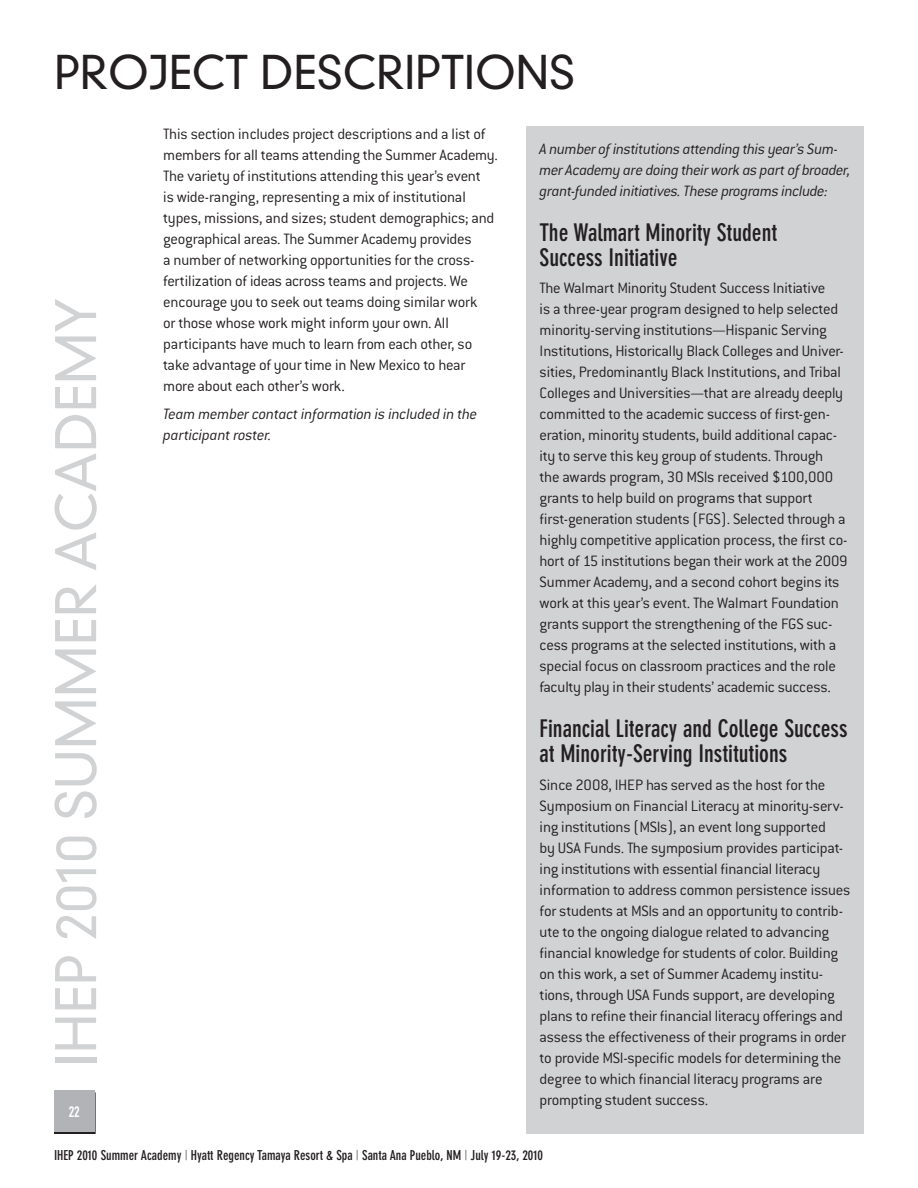
<style>
.page{position:relative;width:918px;height:1188px;background:#fff}
.page>*{position:absolute;margin:0;border:0;box-sizing:border-box;transform-origin:0 0}
.t1{font:300 54px "DIN Neuzeit Grotesk";color:#d1d2d4}
.t2{font:300 45px "DIN Neuzeit Grotesk";color:#231f20}
.t3{font:700 condensed 24px/25.5px "DIN Neuzeit Grotesk";color:#231f20}
.t4{font:300 16.5px/21px "Conduit ITC";letter-spacing:-.015em;color:#231f20}
.t5{font:italic 300 16.5px/21px "Conduit ITC";letter-spacing:-.02em;color:#231f20}
.t6{font:15px "DIN Engschrift";color:#fff}
.t7{font:700 condensed 13.5px "DIN Neuzeit Grotesk";color:#231f20}
.s1{color:#808285}
</style>
<div class="page">
<div style="left:54px;top:1092px;width:42px;height:42px;border:1px solid #231f20"></div>
<div style="left:54px;top:1090px;width:40px;height:42px;background:#b2b3b7"></div>
<div style="left:526px;top:126px;width:338px;height:1008px;background:#d1d2d4"></div>
<h2 class="t2" style="left:54px;top:46px;width:233px">PROJECT DES</h2>
<h2 class="t2" style="left:343px;top:46px;width:230px">CRIPTIONS</h2>
<h1 class="t1" style="left:44px;top:1066px;width:770px;rotate:-90deg">IHEP 2010 SUMMER ACADEMY</h1>
<p class="t6" style="left:69px;top:1103px;width:13px">22</p>
<p class="t4" style="left:163px;top:123px;width:336px">This section includes project descriptions and a list of members for all teams attending the Summer Academy.<br>The variety of institutions attending this year’s event<br>is wide-ranging, representing a mix of institutional types, missions, and sizes; student demographics; and geographical areas. The Summer Academy provides<br>a number of networking opportunities for the cross&shy;fertilization of ideas across teams and projects. We encourage you to seek out teams doing similar work<br>or those whose work might inform your own. All participants have much to learn from each other, so take advantage of your time in New Mexico to hear more about each other’s work.</p>
<p class="t5" style="left:163px;top:404px;width:316px">Team member contact information is included in the participant roster.</p>
<p class="t5" style="left:540px;top:138px;width:312px">A number of institutions attending this year’s Sum&shy;mer Academy are doing their work as part of broader, grant-funded initiatives. These programs include:</p>
<h3 class="t3" style="left:540px;top:219px;width:239px">The Walmart Minority Student<br>Success Initiative</h3>
<p class="t4" style="left:540px;top:277px;width:310px">The Walmart Minority Student Success Initiative<br>is a three-year program designed to help selected minority-serving institutions—Hispanic Serving Institutions, Historically Black Colleges and Univer&shy;sities, Predominantly Black Institutions, and Tribal Colleges and Universities—that are already deeply committed to the academic success of first-gen&shy;eration, minority students, build additional capac&shy;ity to serve this key group of students. Through<br>the awards program, 30 MSIs received $100,000 grants to help build on programs that support first-generation students (FGS). Selected through a highly competitive application process, the first co&shy;hort of 15 institutions began their work at the 2009<br>Summer Academy, and a second cohort begins its work at this year’s event. The Walmart Foundation grants support the strengthening of the FGS suc&shy;cess programs at the selected institutions, with a special focus on classroom practices and the role faculty play in their students’ academic success.</p>
<h3 class="t3" style="left:540px;top:715px;width:309px">Financial Literacy and College Success at Minority-Serving Institutions</h3>
<p class="t4" style="left:540px;top:774px;width:312px">Since 2008, IHEP has served as the host for the Symposium on Financial Literacy at minority-serv&shy;ing institutions (MSIs), an event long supported<br>by USA Funds. The symposium provides participat&shy;ing institutions with essential financial literacy information to address common persistence issues for students at MSIs and an opportunity to contrib&shy;ute to the ongoing dialogue related to advancing financial knowledge for students of color. Building on this work, a set of Summer Academy institu&shy;tions, through USA Funds support, are developing plans to refine their financial literacy offerings and assess the effectiveness of their programs in order to provide MSI-specific models for determining the degree to which financial literacy programs are prompting student success.</p>
<p class="t7" style="left:54px;top:1148px;width:490px">IHEP 2010 Summer Academy <span class="s1">|</span> Hyatt Regency Tamaya Resort &amp; Spa <span class="s1">|</span> Santa Ana Pueblo, NM <span class="s1">|</span> July 19-23, 2010</p>
</div>
